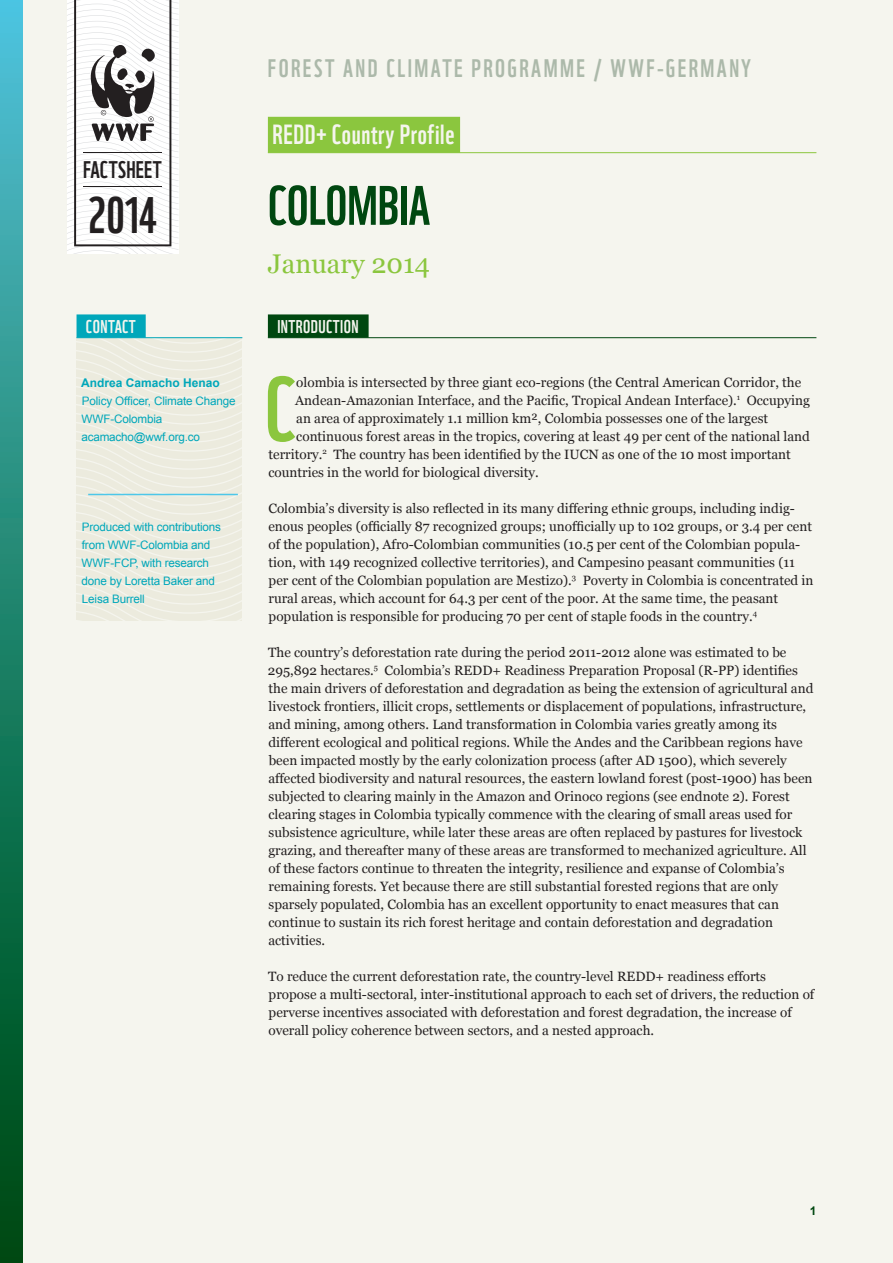
<style>
.page{position:relative;width:893px;height:1263px;background:#f5f5ee}
.page>*{position:absolute;margin:0;border:0;box-sizing:border-box;transform-origin:0 0}
.Body_1st_Para_Drop_C{font:88.5px "WWF";color:#8bc63e}
.Head_Main_Article{font:54px "WWF";color:#004710}
.t1{font:49.95px "WWF";color:#231f20}
.Paragraph_Style_1{font:27px "WWF";letter-spacing:.025em;color:#f5f5ee}
.Head_Standfirst__Mai{font:27px "Georgia";color:#8bc63e}
.t2{font:24.6px "WWF";letter-spacing:.1em;color:#acb9aa}
.t3{font:23.4px "WWF";letter-spacing:.01em;color:#231f20}
.Department_Tab__Dark{font:18px "WWF";letter-spacing:.025em;color:#f5f5ee}
.Department_Tab_REDD{font:18px "WWF";letter-spacing:.025em;color:#f5f5ee}
.Body{font:13.5px/18px "Georgia";color:#231f20}
.Body_1st_Para_Drop_C-2{font:13.5px "Georgia";color:#231f20}
.Body-2{font:700 12px "Arial";color:#00a7ba}
.Page_Number{font:700 12px "Arial";color:#004710}
.Body-3{font:11.7px/18px "Arial";letter-spacing:-.015em;color:#00a7ba}
</style>
<div class="page">
<div style="left:0;top:0;width:22px;height:1263px;background:linear-gradient(to bottom,#4ec2d5,#004608)"></div>
<hr style="left:268px;top:152px;width:548px;height:1px;background:#8bc63e">
<div style="left:268px;top:117px;width:192px;height:36px;background:#8bc63e"></div>
<hr style="left:268px;top:337px;width:548px;height:1px;background:#004710">
<div style="left:268px;top:314px;width:101px;height:24px;background:#004710"></div>
<svg style="left:67px;top:0;width:112px;height:254px"></svg>
<svg style="left:77px;top:338px;width:165px;height:283px"></svg>
<hr style="left:77px;top:337px;width:165px;height:1px;background:#00a7ba">
<div style="left:77px;top:314px;width:69px;height:24px;background:#00a7ba"></div>
<hr style="left:88px;top:494px;width:150px;height:1px;background:#4dc7e9">
<p class="t3" style="left:83px;top:151px;width:80px">FACTSHEET</p>
<p class="t1" style="left:88px;top:176px;width:71px">2014</p>
<p class="Department_Tab_REDD" style="left:86px;top:312px;width:51px">CONTACT</p>
<p class="Body-2" style="left:81px;top:375px;width:140px">Andrea Camacho Henao</p>
<p class="Body-3" style="left:82px;top:392px;width:155px">Policy Officer, Climate Change</p>
<p class="Body-3" style="left:82px;top:410px;width:82px">WWF-Colombia</p>
<p class="Body-3" style="left:81px;top:428px;width:120px">acamacho@wwf.org.co</p>
<p class="Body-3" style="left:81px;top:518px;width:141px">Produced with contributions from WWF-Colombia and<br>WWF-FCP, with research done by Loretta Baker and<br>Leisa Burrell</p>
<p class="t2" style="left:268px;top:49px;width:485px">FOREST AND CLIMATE PROGRAMME / WWF-GERMANY</p>
<p class="Paragraph_Style_1" style="left:273px;top:113px;width:184px">REDD+ Country Profile</p>
<p class="Head_Main_Article" style="left:268px;top:163px;width:164px">COLOMBIA</p>
<p class="Head_Standfirst__Mai" style="left:268px;top:247px;width:164px">January 2014</p>
<p class="Department_Tab__Dark" style="left:277px;top:312px;width:83px">INTRODUCTION</p>
<p class="Body_1st_Para_Drop_C" style="left:265px;top:340px;width:32px">C</p>
<p class="Body_1st_Para_Drop_C-2" style="left:296px;top:374px;width:506px">olombia is intersected by three giant eco-regions (the Central American Corridor, the</p>
<p class="Body_1st_Para_Drop_C-2" style="left:295px;top:392px;width:516px">Andean-Amazonian Interface, and the Pacific, Tropical Andean Interface).<sup>1</sup> Occupying</p>
<p class="Body_1st_Para_Drop_C-2" style="left:296px;top:410px;width:473px">an area of approximately 1.1 million km², Colombia possesses one of the largest</p>
<p class="Body_1st_Para_Drop_C-2" style="left:296px;top:428px;width:515px">continuous forest areas in the tropics, covering at least 49 per cent of the national land</p>
<p class="Body_1st_Para_Drop_C-2" style="left:269px;top:446px;width:524px">territory.<sup>2</sup> The country has been identified by the IUCN as one of the 10 most important</p>
<p class="Body_1st_Para_Drop_C-2" style="left:268px;top:464px;width:272px">countries in the world for biological diversity.</p>
<p class="Body" style="left:268px;top:499px;width:547px">Colombia’s diversity is also reflected in its many differing ethnic groups, including indig&shy;enous peoples (officially 87 recognized groups; unofficially up to 102 groups, or 3.4 per cent of the population), Afro-Colombian communities (10.5 per cent of the Colombian popula&shy;tion, with 149 recognized collective territories), and Campesino peasant communities (11 per cent of the Colombian population are Mestizo).<sup>3</sup> Poverty in Colombia is concentrated in rural areas, which account for 64.3 per cent of the poor. At the same time, the peasant population is responsible for producing 70 per cent of staple foods in the country.<sup>4</sup></p>
<p class="Body" style="left:268px;top:643px;width:547px">The country’s deforestation rate during the period 2011-2012 alone was estimated to be 295,892 hectares.<sup>5</sup> Colombia’s REDD+ Readiness Preparation Proposal (R-PP) identifies the main drivers of deforestation and degradation as being the extension of agricultural and livestock frontiers, illicit crops, settlements or displacement of populations, infrastructure, and mining, among others. Land transformation in Colombia varies greatly among its different ecological and political regions. While the Andes and the Caribbean regions have been impacted mostly by the early colonization process (after AD 1500), which severely affected biodiversity and natural resources, the eastern lowland forest (post-1900) has been subjected to clearing mainly in the Amazon and Orinoco regions (see endnote 2). Forest clearing stages in Colombia typically commence with the clearing of small areas used for subsistence agriculture, while later these areas are often replaced by pastures for livestock grazing, and thereafter many of these areas are transformed to mechanized agriculture. All of these factors continue to threaten the integrity, resilience and expanse of Colombia’s remaining forests. Yet because there are still substantial forested regions that are only sparsely populated, Colombia has an excellent opportunity to enact measures that can continue to sustain its rich forest heritage and contain deforestation and degradation activities.</p>
<p class="Body" style="left:268px;top:967px;width:548px">To reduce the current deforestation rate, the country-level REDD+ readiness efforts propose a multi-sectoral, inter-institutional approach to each set of drivers, the reduction of perverse incentives associated with deforestation and forest degradation, the increase of overall policy coherence between sectors, and a nested approach.</p>
<p class="Page_Number" style="left:810px;top:1203px;width:8px">1</p>
</div>
